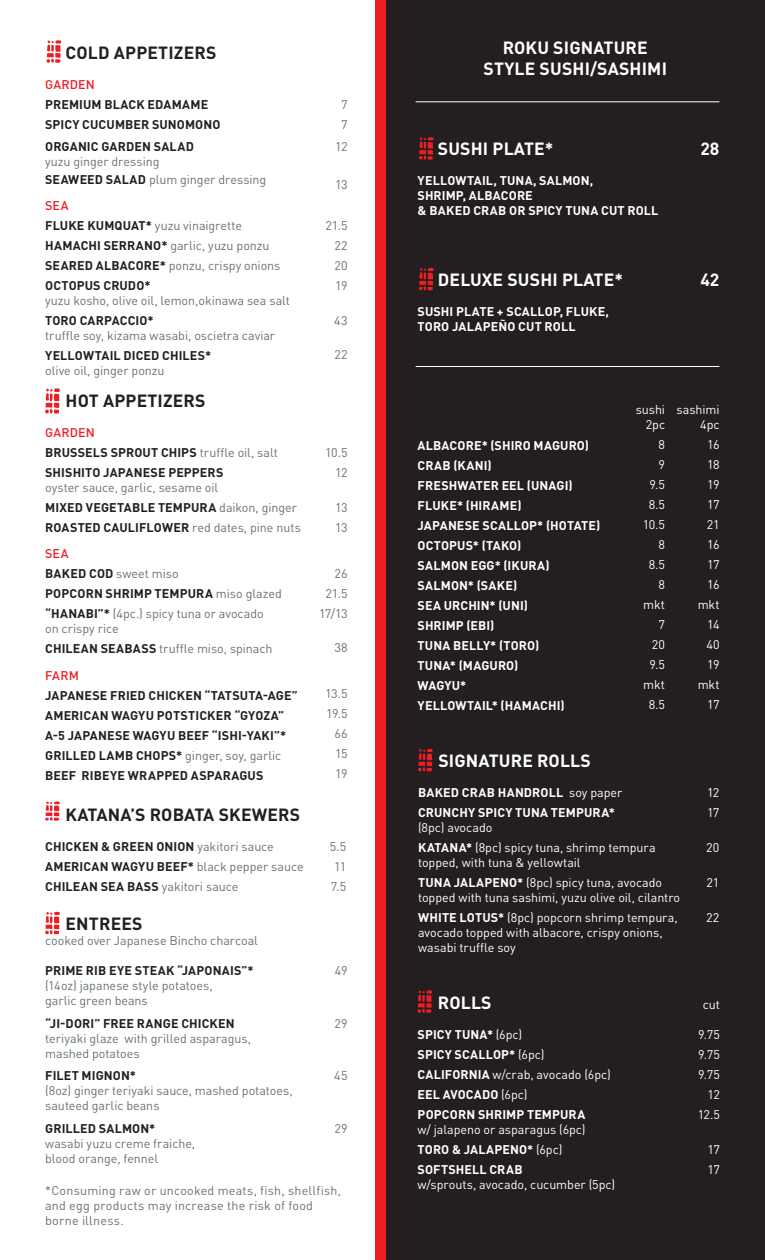
<style>
.page{position:relative;width:765px;height:1260px;background:#fff}
.page>*{position:absolute;margin:0;border:0;box-sizing:border-box;transform-origin:0 0}
.t1{font:700 17.5px/21px "DINOT";letter-spacing:.01em;color:#fff;text-align:center}
.t2{font:700 17.5px "DINOT";letter-spacing:.01em;color:#231f20}
.t3{font:12.5px/20px "DINOT";color:#667279}
.t4{font:700 12.5px/20px "DINOT";letter-spacing:.01em;color:#231f20}
.t5{font:700 12.5px/20px "DINOT";letter-spacing:.01em;color:#fff}
.t6{font:12.5px/20px "DINOT";letter-spacing:-.005em;color:#fff}
.t7{font:12.5px/20px "DINOT";letter-spacing:-.045em;color:#fff;text-align:right}
.t8{font:500 12.5px "DINOT";letter-spacing:.01em;color:#ee1d23}
.s1{font-weight:700;color:#231f20}
.s2{font-weight:500;color:#ee1d23}
.s3{font-weight:400;color:#667279}
.s4{font-weight:400}
.s5{font-weight:700}
</style>
<div class="page">
<div style="left:375px;top:0;width:57px;height:1260px;background:#ee1d23"></div>
<div style="left:386px;top:0;width:379px;height:1260px;background:#231f20"></div>
<svg style="left:45px;top:912px;width:15px;height:22px"></svg>
<svg style="left:46px;top:40px;width:15px;height:23px"></svg>
<svg style="left:419px;top:137px;width:14px;height:23px"></svg>
<svg style="left:419px;top:268px;width:14px;height:22px"></svg>
<svg style="left:45px;top:388px;width:15px;height:26px"></svg>
<svg style="left:45px;top:801px;width:15px;height:20px"></svg>
<svg style="left:417px;top:990px;width:15px;height:23px"></svg>
<svg style="left:418px;top:749px;width:15px;height:22px"></svg>
<hr style="left:416px;top:366px;width:303px;height:1px;background:#fff">
<hr style="left:416px;top:101px;width:303px;height:1px;background:#fff">
<h1 class="t2" style="left:66px;top:41px;width:152px">COLD APPETIZERS</h1>
<p class="t8" style="left:45px;top:76px;width:51px">GARDEN</p>
<p class="t4" style="left:45px;top:94px;width:177px">PREMIUM BLACK EDAMAME<br>SPICY CUCUMBER SUNOMONO</p>
<p class="t4" style="left:45px;top:136px;width:150px">ORGANIC GARDEN SALAD</p>
<p class="t3" style="left:45px;top:153px;width:223px;line-height:17.5px">yuzu ginger dressing<br><span class="s1">SEAWEED SALAD</span> plum ginger dressing</p>
<p class="t4" style="left:45px;top:195px;width:237px"><span class="s2">SEA<br></span>FLUKE KUMQUAT* <span class="s3">yuzu vinaigrette<br></span>HAMACHI SERRANO* <span class="s3">garlic, yuzu ponzu<br></span>SEARED ALBACORE* <span class="s3">ponzu, crispy onions<br></span>OCTOPUS CRUDO*</p>
<p class="t3" style="left:45px;top:290px;width:246px">yuzu kosho, olive oil, lemon,okinawa sea salt</p>
<p class="t4" style="left:45px;top:310px;width:110px">TORO CARPACCIO*</p>
<p class="t3" style="left:45px;top:325px;width:232px">truffle soy, kizama wasabi, oscietra caviar</p>
<p class="t4" style="left:45px;top:345px;width:168px">YELLOWTAIL DICED CHILES*</p>
<p class="t3" style="left:45px;top:360px;width:121px">olive oil, ginger ponzu</p>
<h1 class="t2" style="left:66px;top:389px;width:142px">HOT APPETIZERS</h1>
<p class="t4" style="left:45px;top:422px;width:234px"><span class="s2">GARDEN<br></span>BRUSSELS SPROUT CHIPS <span class="s3">truffle oil, salt<br></span>SHISHITO JAPANESE PEPPERS</p>
<p class="t3" style="left:45px;top:477px;width:257px">oyster sauce, garlic, sesame oil<br><span class="s1">MIXED VEGETABLE TEMPURA</span> daikon, ginger<br><span class="s1">ROASTED CAULIFLOWER</span> red dates, pine nuts</p>
<p class="t3" style="left:45px;top:544px;width:238px"><span class="s2">SEA<br></span><span class="s1">BAKED COD</span> sweet miso<br><span class="s1">POPCORN SHRIMP TEMPURA</span> miso glazed <span class="s1">“HANABI”*</span> (4pc.) spicy tuna or avocado</p>
<p class="t3" style="left:45px;top:619px;width:229px">on crispy rice<br><span class="s1">CHILEAN SEABASS</span> truffle miso, spinach</p>
<p class="t8" style="left:45px;top:667px;width:35px">FARM</p>
<p class="t4" style="left:45px;top:685px;width:254px">JAPANESE FRIED CHICKEN “TATSUTA-AGE” AMERICAN WAGYU POTSTICKER “GYOZA” A-5 JAPANESE WAGYU BEEF “ISHI-YAKI”* GRILLED LAMB CHOPS* <span class="s3">ginger, soy, garlic </span>BEEF RIBEYE WRAPPED ASPARAGUS</p>
<p class="t3" style="left:341px;top:94px;width:8px">7<br>7</p>
<p class="t3" style="left:335px;top:136px;width:14px">12</p>
<p class="t3" style="left:335px;top:174px;width:14px">13</p>
<p class="t3" style="left:334px;top:215px;width:15px;text-align:justify;text-indent:-9px">21.5<br>22<br>20<br>19</p>
<p class="t3" style="left:334px;top:310px;width:15px">43</p>
<p class="t3" style="left:334px;top:344px;width:15px">22</p>
<p class="t3" style="left:325px;top:442px;width:24px;text-align:right">10.5<br>12</p>
<p class="t3" style="left:335px;top:497px;width:14px">13<br>13</p>
<p class="t3" style="left:319px;top:564px;width:30px;text-align:right">26<br>21.5<br>17/13</p>
<p class="t3" style="left:334px;top:637px;width:15px">38</p>
<p class="t3" style="left:325px;top:684px;width:24px;text-align:right">13.5<br>19.5<br>66<br>15<br>19</p>
<h1 class="t2" style="left:66px;top:803px;width:236px">KATANA’S ROBATA SKEWERS</h1>
<p class="t4" style="left:45px;top:836px;width:260px">CHICKEN &amp; GREEN ONION <span class="s3">yakitori sauce<br></span>AMERICAN WAGYU BEEF* <span class="s3">black pepper sauce<br></span>CHILEAN SEA BASS <span class="s3">yakitori sauce</span></p>
<p class="t3" style="left:330px;top:836px;width:18px;text-align:justify">5.5<br>11<br>7.5</p>
<h1 class="t2" style="left:66px;top:912px;width:79px">ENTREES</h1>
<p class="t3" style="left:45px;top:930px;width:214px">cooked over Japanese Bincho charcoal</p>
<p class="t4" style="left:45px;top:960px;width:210px">PRIME RIB EYE STEAK “JAPONAIS”*</p>
<p class="t3" style="left:45px;top:978px;width:169px;line-height:15px">(14oz) japanese style potatoes, garlic green beans</p>
<p class="t4" style="left:45px;top:1013px;width:191px">“JI-DORI” FREE RANGE CHICKEN</p>
<p class="t3" style="left:45px;top:1030px;width:208px;line-height:15px">teriyaki glaze with grilled asparagus, mashed potatoes</p>
<p class="t4" style="left:45px;top:1065px;width:92px">FILET MIGNON*</p>
<p class="t3" style="left:45px;top:1083px;width:249px;line-height:15px">(8oz) ginger teriyaki sauce, mashed potatoes, sauteed garlic beans</p>
<p class="t4" style="left:45px;top:1118px;width:112px">GRILLED SALMON*</p>
<p class="t3" style="left:45px;top:1135px;width:152px;line-height:15px">wasabi yuzu creme fraiche, blood orange, fennel</p>
<p class="t3" style="left:335px;top:960px;width:14px">49</p>
<p class="t3" style="left:334px;top:1013px;width:15px">29</p>
<p class="t3" style="left:334px;top:1065px;width:15px">45</p>
<p class="t3" style="left:334px;top:1118px;width:15px">29</p>
<p class="t3" style="left:45px;top:1183px;width:297px;line-height:15px">*Consuming raw or uncooked meats, fish, shellfish, and egg products may increase the risk of food borne illness.</p>
<h1 class="t1" style="left:484px;top:36px;width:185px">ROKU SIGNATURE<br>STYLE SUSHI/SASHIMI</h1>
<h1 class="t1" style="left:438px;top:138px;width:117px">SUSHI PLATE*</h1>
<p class="t5" style="left:418px;top:173px;width:242px;line-height:15px">YELLOWTAIL, TUNA, SALMON,<br>SHRIMP, ALBACORE<br>&amp; BAKED CRAB OR SPICY TUNA CUT ROLL</p>
<h1 class="t1" style="left:438px;top:269px;width:187px">DELUXE SUSHI PLATE*</h1>
<p class="t5" style="left:418px;top:304px;width:193px;line-height:15px">SUSHI PLATE + SCALLOP, FLUKE,<br>TORO JALAPEÑO CUT ROLL</p>
<h1 class="t1" style="left:700px;top:138px;width:21px">28</h1>
<h1 class="t1" style="left:700px;top:269px;width:21px">42</h1>
<p class="t5" style="left:418px;top:435px;width:184px">ALBACORE* (SHIRO MAGURO)<br>CRAB (KANI)<br>FRESHWATER EEL (UNAGI)<br>FLUKE* (HIRAME)<br>JAPANESE SCALLOP* (HOTATE)<br>OCTOPUS* (TAKO)<br>SALMON EGG* (IKURA)<br>SALMON* (SAKE)<br>SEA URCHIN* (UNI)<br>SHRIMP (EBI)<br>TUNA BELLY* (TORO)<br>TUNA* (MAGURO)<br>WAGYU*<br>YELLOWTAIL* (HAMACHI)</p>
<p class="t6" style="left:636px;top:401px;width:31px;line-height:15px;text-align:right">sushi<br>2pc</p>
<p class="t6" style="left:643px;top:434px;width:24px;text-align:right">8<br>9<br>9.5<br>8.5<br>10.5<br>8<br>8.5<br>8 mkt<br>7<br>20<br>9.5 mkt<br>8.5</p>
<p class="t6" style="left:677px;top:401px;width:45px;line-height:15px;text-align:right">sashimi<br>4pc</p>
<p class="t7" style="left:698px;top:434px;width:23px">16<br>18<br>19<br>17<br>21<br>16<br>17<br>16 mkt<br>14<br>40<br>19 mkt<br>17</p>
<h1 class="t1" style="left:438px;top:750px;width:154px">SIGNATURE ROLLS</h1>
<p class="t5" style="left:418px;top:782px;width:206px">BAKED CRAB HANDROLL <span class="s4">soy paper<br></span>CRUNCHY SPICY TUNA TEMPURA*</p>
<p class="t6" style="left:418px;top:817px;width:239px">(8pc) avocado<br><span class="s5">KATANA*</span> (8pc) spicy tuna, shrimp tempura</p>
<p class="t6" style="left:418px;top:852px;width:246px">topped, with tuna &amp; yellowtail<br><span class="s5">TUNA JALAPENO*</span> (8pc) spicy tuna, avocado</p>
<p class="t6" style="left:418px;top:887px;width:264px">topped with tuna sashimi, yuzu olive oil, cilantro<br><span class="s5">WHITE LOTUS*</span> (8pc) popcorn shrimp tempura,</p>
<p class="t6" style="left:418px;top:925px;width:246px;line-height:15px">avocado topped with albacore, crispy onions, wasabi truffle soy</p>
<h1 class="t1" style="left:438px;top:991px;width:55px">ROLLS</h1>
<p class="t5" style="left:418px;top:1024px;width:195px">SPICY TUNA* <span class="s4">(6pc)<br></span>SPICY SCALLOP* <span class="s4">(6pc)<br></span>CALIFORNIA <span class="s4">w/crab, avocado (6pc)<br></span>EEL AVOCADO <span class="s4">(6pc)<br></span>POPCORN SHRIMP TEMPURA</p>
<p class="t6" style="left:418px;top:1119px;width:170px">w/ jalapeno or asparagus (6pc)<br><span class="s5">TORO &amp; JALAPENO*</span> (6pc)<br><span class="s5">SOFTSHELL CRAB</span></p>
<p class="t6" style="left:418px;top:1174px;width:199px">w/sprouts, avocado, cucumber (5pc)</p>
<p class="t6" style="left:707px;top:782px;width:14px">12<br>17</p>
<p class="t6" style="left:706px;top:837px;width:15px">20</p>
<p class="t6" style="left:707px;top:872px;width:14px">21</p>
<p class="t6" style="left:706px;top:907px;width:15px">22</p>
<p class="t6" style="left:703px;top:994px;width:19px">cut</p>
<p class="t6" style="left:698px;top:1024px;width:24px;text-align:right">9.75<br>9.75<br>9.75<br>12<br>12.5</p>
<p class="t6" style="left:708px;top:1139px;width:14px">17<br>17</p>
</div>
